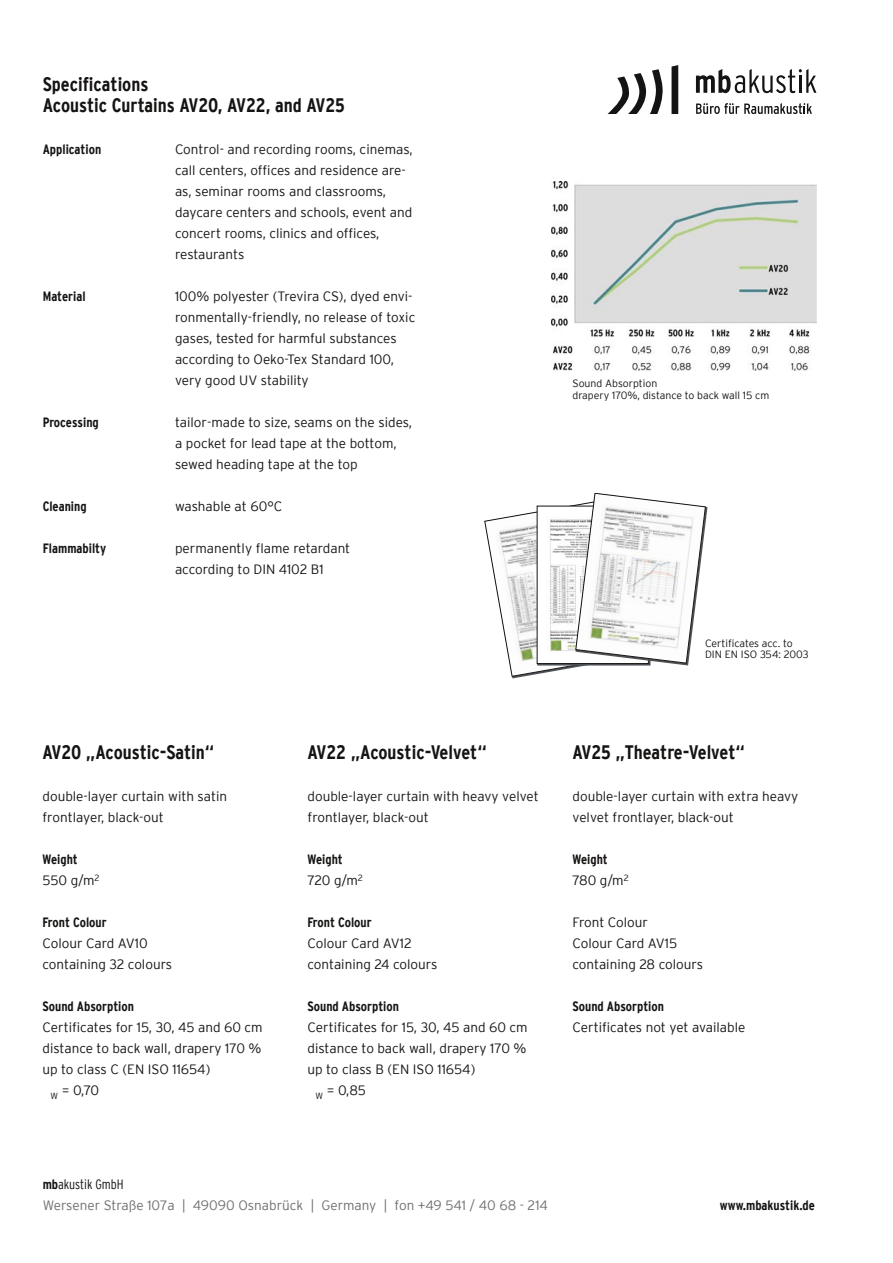
<style>
.page{position:relative;width:893px;height:1263px;background:#fff}
.page>*{position:absolute;margin:0;border:0;box-sizing:border-box;transform-origin:0 0}
.t1{font:700 condensed 19.5px/21px "Interstate";color:#161413}
.t2{font:300 13.5px/21px "Interstate";color:#161413}
.t3{font:700 condensed 13.5px/21px "Interstate";color:#161413}
.t4{font:300 13.5px/21px "Interstate";color:#6d6e6f}
.t5{font:300 10.5px/11.6px "Interstate";color:#161413}
.s1{font-weight:300;font-stretch:normal}
.s2{font-weight:700;font-stretch:condensed;color:#161413}
.s3{font-stretch:condensed;color:#161413}
</style>
<div class="page">
<svg style="left:607px;top:69px;width:56px;height:45px"></svg>
<svg style="left:672px;top:65px;width:6px;height:49px"></svg>
<svg style="left:696px;top:103px;width:116px;height:11px"></svg>
<svg style="left:696px;top:69px;width:120px;height:24px"></svg>
<img style="left:551px;top:182px;width:265px;height:188px">
<svg style="left:485px;top:493px;width:222px;height:185px"></svg>
<h1 class="t1" style="left:43px;top:73px;width:304px">Specifications<br>Acoustic Curtains AV20, AV22, and AV25</h1>
<p class="t3" style="left:43px;top:138px;width:60px">Application</p>
<p class="t2" style="left:175px;top:138px;width:239px">Control- and recording rooms, cinemas, call centers, offices and residence are&shy;as, seminar rooms and classrooms, daycare centers and schools, event and concert rooms, clinics and offices, restaurants</p>
<p class="t2" style="left:175px;top:285px;width:242px">100% polyester (Trevira CS), dyed envi&shy;ronmentally-friendly, no release of toxic gases, tested for harmful substances according to Oeko-Tex Standard 100, very good UV stability</p>
<p class="t2" style="left:175px;top:411px;width:239px">tailor-made to size, seams on the sides, a pocket for lead tape at the bottom, sewed heading tape at the top</p>
<p class="t2" style="left:175px;top:495px;width:109px">washable at 60°C</p>
<p class="t2" style="left:175px;top:537px;width:177px">permanently flame retardant according to DIN 4102 B1</p>
<p class="t3" style="left:43px;top:285px;width:44px">Material</p>
<p class="t3" style="left:43px;top:411px;width:58px">Processing</p>
<p class="t3" style="left:43px;top:495px;width:45px">Cleaning</p>
<p class="t3" style="left:43px;top:537px;width:65px">Flammabilty</p>
<p class="t5" style="left:572px;top:378px;width:198px">Sound Absorption<br>drapery 170%, distance to back wall 15 cm</p>
<p class="t5" style="left:705px;top:637px;width:105px">Certificates acc. to<br>DIN EN ISO 354: 2003</p>
<h1 class="t1" style="left:43px;top:741px;width:173px">AV20 „Acoustic-Satin“</h1>
<p class="t2" style="left:43px;top:785px;width:186px">double-layer curtain with satin frontlayer, black-out</p>
<p class="t3" style="left:43px;top:848px;width:59px">Weight<br><span class="s1">550 g/m</span><sup>2</sup></p>
<p class="t3" style="left:43px;top:911px;width:66px">Front Colour</p>
<p class="t2" style="left:43px;top:932px;width:131px">Colour Card AV10 containing 32 colours</p>
<p class="t3" style="left:43px;top:995px;width:93px">Sound Absorption</p>
<p class="t2" style="left:43px;top:1016px;width:222px">Certificates for 15, 30, 45 and 60 cm</p>
<p class="t2" style="left:43px;top:1037px;width:220px">distance to back wall, drapery 170 %</p>
<p class="t2" style="left:43px;top:1058px;width:169px">up to class C (EN ISO 11654)</p>
<p class="t2" style="left:51px;top:1079px;width:50px"><sub>W</sub> = 0,70</p>
<h1 class="t1" style="left:308px;top:741px;width:181px">AV22 „Acoustic-Velvet“</h1>
<p class="t2" style="left:308px;top:785px;width:233px">double-layer curtain with heavy velvet frontlayer, black-out</p>
<p class="t3" style="left:308px;top:848px;width:57px">Weight<br><span class="s1">720 g/m</span><sup>2</sup></p>
<p class="t3" style="left:308px;top:911px;width:66px">Front Colour</p>
<p class="t2" style="left:308px;top:932px;width:131px">Colour Card AV12 containing 24 colours</p>
<p class="t3" style="left:308px;top:995px;width:93px">Sound Absorption</p>
<p class="t2" style="left:308px;top:1016px;width:222px">Certificates for 15, 30, 45 and 60 cm</p>
<p class="t2" style="left:308px;top:1037px;width:220px">distance to back wall, drapery 170 %</p>
<p class="t2" style="left:308px;top:1058px;width:169px">up to class B (EN ISO 11654)</p>
<p class="t2" style="left:316px;top:1079px;width:52px"><sub>W</sub> = 0,85</p>
<h1 class="t1" style="left:572px;top:741px;width:174px">AV25 „Theatre-Velvet“</h1>
<p class="t2" style="left:572px;top:785px;width:227px">double-layer curtain with extra heavy velvet frontlayer, black-out</p>
<p class="t3" style="left:572px;top:848px;width:58px">Weight<br><span class="s1">780 g/m</span><sup>2</sup></p>
<p class="t2" style="left:572px;top:911px;width:132px">Front Colour<br>Colour Card AV15 containing 28 colours</p>
<p class="t3" style="left:572px;top:995px;width:93px">Sound Absorption</p>
<p class="t2" style="left:572px;top:1016px;width:174px">Certificates not yet available</p>
<p class="t4" style="left:43px;top:1173px;width:507px"><span class="s2">mb</span><span class="s3">akustik GmbH<br></span>Wersener Straße 107a | 49090 Osnabrück | Germany | fon +49 541 / 40 68 - 214</p>
<p class="t3" style="left:720px;top:1194px;width:97px">www.mbakustik.de</p>
</div>
